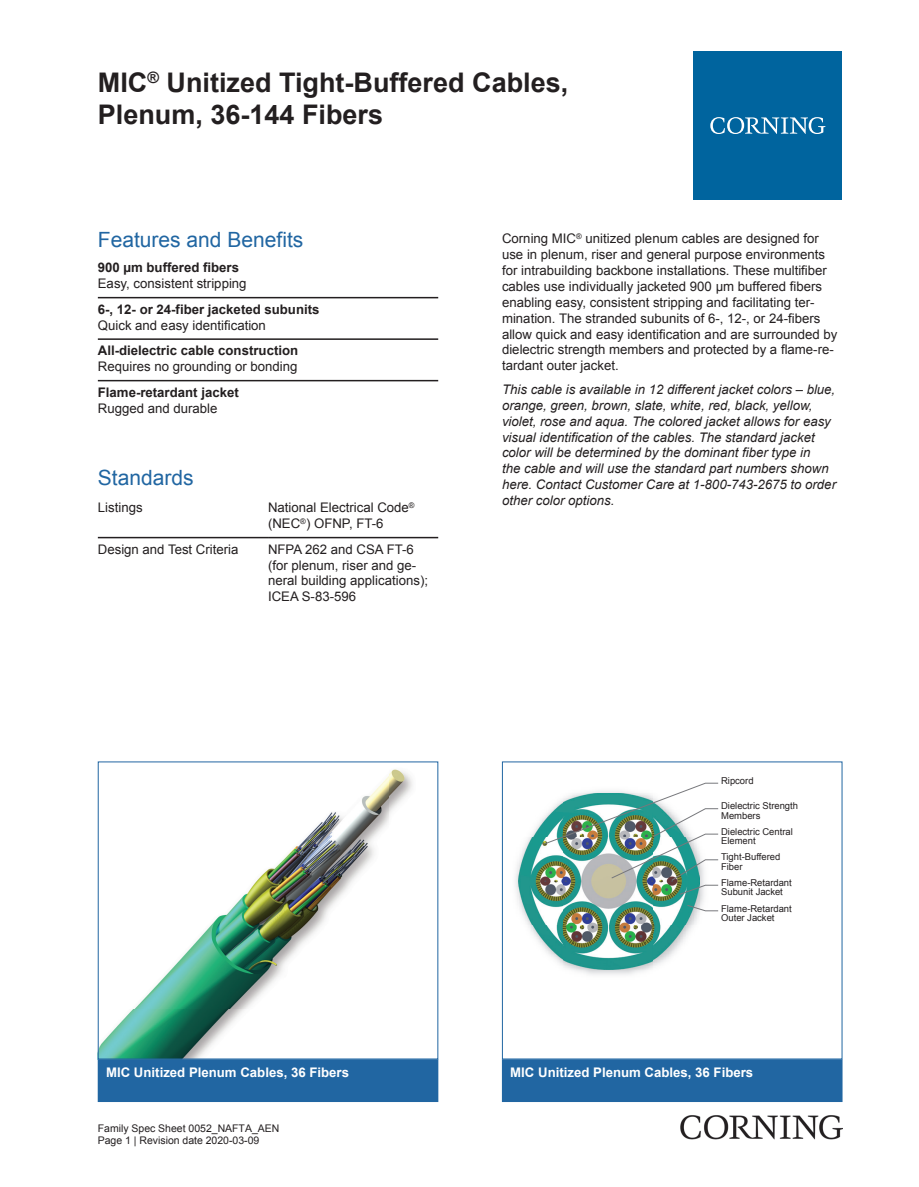
<style>
.page{position:relative;width:919px;height:1187px;background:#fff}
.page>*{position:absolute;margin:0;border:0;box-sizing:border-box;transform-origin:0 0}
.t1{font:700 27px/32.4px "Arial";color:#231f20}
.t2{font:21px "Arial";color:#2166a2}
.t3{font:13.2px/15.9px "Arial";color:#231f20}
.t4{font:italic 13.2px/15.9px "Arial";color:#231f20}
.t5{font:700 13.2px "Arial";color:#231f20}
.t6{font:700 13.2px "Arial";color:#fff}
.t7{font:10.5px/12.6px "Arial";color:#231f20}
.t8{font:9.45px/9.4px "Arial";color:#231f20}
</style>
<div class="page">
<hr style="left:98px;top:297px;width:340px;height:1px;background:#231f20">
<hr style="left:98px;top:338px;width:340px;height:2px;background:#231f20">
<hr style="left:98px;top:380px;width:340px;height:1px;background:#231f20">
<hr style="left:98px;top:537px;width:170px;height:1px;background:#231f20">
<hr style="left:268px;top:537px;width:170px;height:1px;background:#231f20">
<img style="left:100px;top:769px;width:313px;height:288px">
<div style="left:98px;top:761px;width:340px;height:298px;border:1px solid #2166a2"></div>
<div style="left:98px;top:1059px;width:340px;height:42px;background:#2166a2"></div>
<div style="left:98px;top:1059px;width:340px;height:42px;border:1px solid #2166a2"></div>
<img style="left:515px;top:864px;width:196px;height:111px">
<img style="left:518px;top:818px;width:181px;height:151px">
<svg style="left:543px;top:782px;width:175px;height:129px"></svg>
<div style="left:502px;top:1059px;width:340px;height:42px;background:#2166a2"></div>
<div style="left:502px;top:1059px;width:340px;height:42px;border:1px solid #2166a2"></div>
<div style="left:693px;top:51px;width:149px;height:149px;background:#00649e"></div>
<svg style="left:710px;top:117px;width:115px;height:17px"></svg>
<img style="left:680px;top:1115px;width:162px;height:24px">
<h1 class="t1" style="left:98px;top:66px;width:472px">MIC<sup>®</sup> Unitized Tight-Buffered Cables,<br>Plenum, 36-144 Fibers</h1>
<h2 class="t2" style="left:98px;top:225px;width:207px">Features and Benefits</h2>
<p class="t5" style="left:98px;top:258px;width:143px">900 µm buffered fibers</p>
<p class="t3" style="left:98px;top:275px;width:150px">Easy, consistent stripping</p>
<p class="t5" style="left:98px;top:300px;width:223px">6-, 12- or 24-fiber jacketed subunits</p>
<p class="t3" style="left:98px;top:317px;width:170px">Quick and easy identification</p>
<p class="t5" style="left:98px;top:341px;width:202px">All-dielectric cable construction</p>
<p class="t3" style="left:98px;top:358px;width:201px">Requires no grounding or bonding</p>
<p class="t5" style="left:98px;top:383px;width:142px">Flame-retardant jacket</p>
<p class="t3" style="left:98px;top:400px;width:121px">Rugged and durable</p>
<h2 class="t2" style="left:98px;top:463px;width:97px">Standards</h2>
<p class="t3" style="left:98px;top:499px;width:46px">Listings</p>
<p class="t3" style="left:268px;top:499px;width:148px">National Electrical Code<sup>® </sup>(NEC<sup>®</sup>) OFNP, FT-6</p>
<p class="t3" style="left:98px;top:541px;width:142px">Design and Test Criteria</p>
<p class="t3" style="left:268px;top:541px;width:161px">NFPA 262 and CSA FT-6 (for plenum, riser and ge&shy;neral building applications);<br>ICEA S-83-596</p>
<p class="t3" style="left:502px;top:231px;width:337px">Corning MIC<sup>®</sup> unitized plenum cables are designed for use in plenum, riser and general purpose environments for intrabuilding backbone installations. These multifiber cables use individually jacketed 900 μm buffered fibers enabling easy, consistent stripping and facilitating ter&shy;mination. The stranded subunits of 6-, 12-, or 24-fibers allow quick and easy identification and are surrounded by dielectric strength members and protected by a flame-re&shy;tardant outer jacket.</p>
<p class="t4" style="left:502px;top:381px;width:335px">This cable is available in 12 different jacket colors – blue, orange, green, brown, slate, white, red, black, yellow, violet, rose and aqua. The colored jacket allows for easy visual identification of the cables. The standard jacket color will be determined by the dominant fiber type in<br>the cable and will use the standard part numbers shown here. Contact Customer Care at 1-800-743-2675 to order other color options.</p>
<p class="t8" style="left:721px;top:775px;width:34px">Ripcord</p>
<p class="t8" style="left:721px;top:801px;width:78px">Dielectric Strength<br>Members</p>
<p class="t8" style="left:721px;top:826px;width:73px">Dielectric Central<br>Element</p>
<p class="t8" style="left:721px;top:852px;width:61px">Tight-Buffered<br>Fiber</p>
<p class="t8" style="left:721px;top:877px;width:72px">Flame-Retardant<br>Subunit Jacket</p>
<p class="t8" style="left:721px;top:903px;width:72px">Flame-Retardant<br>Outer Jacket</p>
<p class="t6" style="left:106px;top:1062px;width:244px">MIC Unitized Plenum Cables, 36 Fibers</p>
<p class="t6" style="left:510px;top:1062px;width:244px">MIC Unitized Plenum Cables, 36 Fibers</p>
<p class="t7" style="left:98px;top:1121px;width:183px">Family Spec Sheet 0052_NAFTA_AEN<br>Page 1 | Revision date 2020-03-09</p>
</div>
